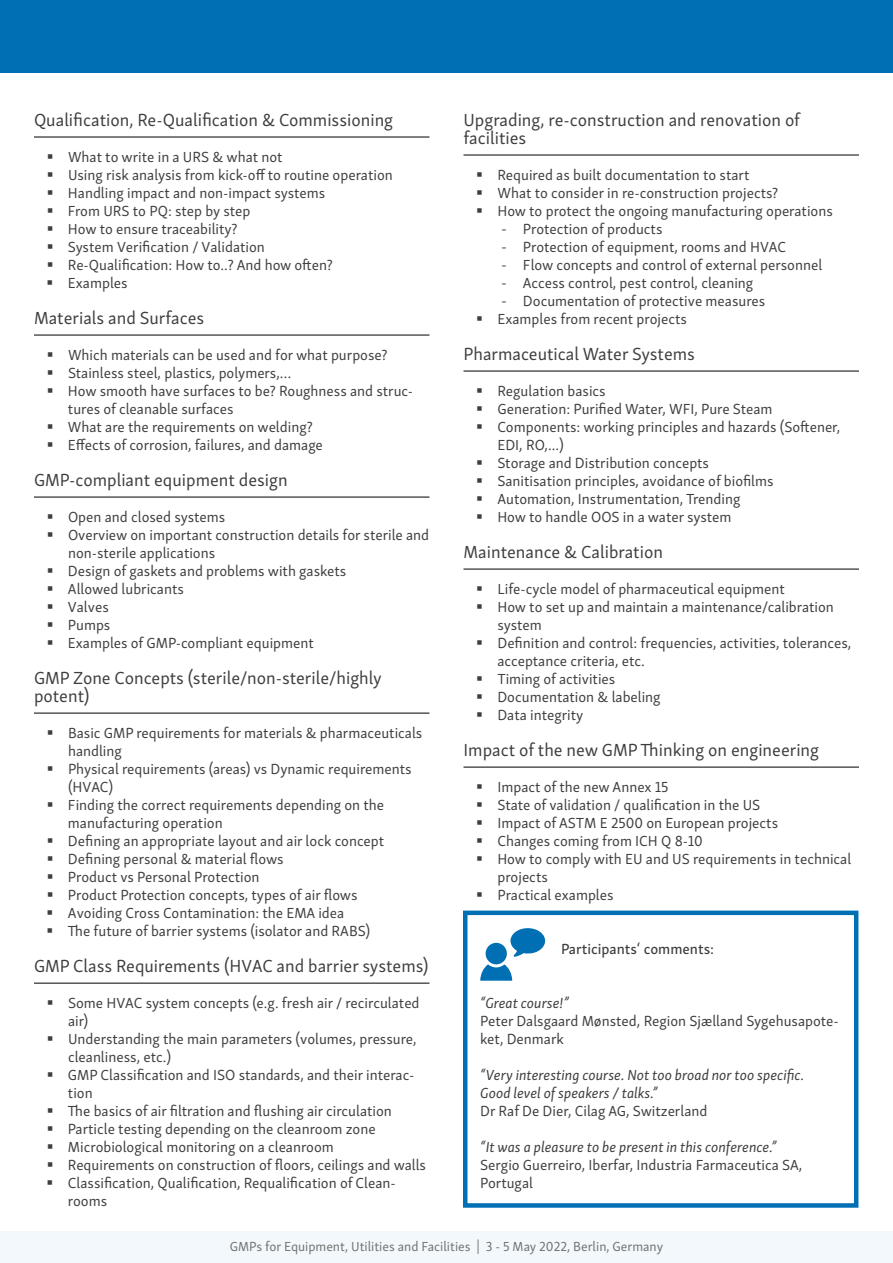
<style>
.page{position:relative;width:893px;height:1263px;background:#fff}
.page>*{position:absolute;margin:0;border:0;box-sizing:border-box;transform-origin:0 0}
.t1{font:18px/18px "Skolar Sans Latn";color:#3e3d40}
.t2{font:15px/18px "Skolar Sans Latn";color:#3e3d40}
.t3{font:italic 15px/18px "Skolar Sans Latn";color:#3e3d40}
.t4{font:15px "Skolar Sans Latn Me";color:#3e3d40}
.t5{font:13.5px "Skolar Sans Latn";color:#707172}
.s1{font-family:"Myriad Pro"}
</style>
<div class="page">
<div style="left:0;top:0;width:893px;height:72px;background:#006fb4"></div>
<hr style="left:34px;top:137px;width:395px;height:1px;background:#000">
<hr style="left:34px;top:335px;width:395px;height:1px;background:#000">
<hr style="left:34px;top:497px;width:395px;height:1px;background:#000">
<hr style="left:34px;top:713px;width:395px;height:1px;background:#000">
<hr style="left:34px;top:983px;width:395px;height:1px;background:#000">
<hr style="left:463px;top:155px;width:396px;height:1px;background:#000">
<hr style="left:463px;top:371px;width:396px;height:1px;background:#000">
<hr style="left:463px;top:569px;width:396px;height:1px;background:#000">
<hr style="left:463px;top:767px;width:396px;height:1px;background:#000">
<div style="left:0;top:1231px;width:893px;height:32px;background:#f2f8fb"></div>
<svg style="left:510px;top:928px;width:36px;height:29px"></svg>
<div style="left:486px;top:943px;width:21px;height:21px;background:#006fb4;border-radius:50%"></div>
<svg style="left:480px;top:964px;width:32px;height:17px"></svg>
<div style="left:463px;top:910px;width:395px;height:298px;border:4px solid #006fb4"></div>
<p class="t1" style="left:34px;top:109px;width:361px">Qualification, Re-Qualification &amp; Commissioning</p>
<p class="t2" style="left:68px;top:147px;width:326px">What to write in a URS &amp; what not<br>Using risk analysis from kick-off to routine operation Handling impact and non-impact systems<br>From URS to PQ: step by step<br>How to ensure traceability?<br>System Verification / Validation<br>Re-Qualification: How to..? And how often?<br>Examples</p>
<p class="t1" style="left:34px;top:307px;width:172px">Materials and Surfaces</p>
<p class="t2" style="left:68px;top:345px;width:347px">Which materials can be used and for what purpose?<br>Stainless steel, plastics, polymers,…<br>How smooth have surfaces to be? Roughness and struc&shy;tures of cleanable surfaces<br>What are the requirements on welding?<br>Effects of corrosion, failures, and damage</p>
<p class="t1" style="left:34px;top:469px;width:255px">GMP-compliant equipment design</p>
<p class="t2" style="left:68px;top:507px;width:363px">Open and closed systems<br>Overview on important construction details for sterile and non-sterile applications<br>Design of gaskets and problems with gaskets<br>Allowed lubricants<br>Valves<br>Pumps<br>Examples of GMP-compliant equipment</p>
<p class="t1" style="left:34px;top:667px;width:349px">GMP Zone Concepts (sterile/non-sterile/highly potent)</p>
<p class="t2" style="left:68px;top:723px;width:356px">Basic GMP requirements for materials &amp; pharmaceuticals handling<br>Physical requirements (areas) vs Dynamic requirements (HVAC)<br>Finding the correct requirements depending on the manufacturing operation<br>Defining an appropriate layout and air lock concept Defining personal &amp; material flows<br>Product vs Personal Protection<br>Product Protection concepts, types of air flows<br>Avoiding Cross Contamination: the EMA idea<br>The future of barrier systems (isolator and RABS)</p>
<p class="t1" style="left:34px;top:955px;width:396px">GMP Class Requirements (HVAC and barrier systems)</p>
<p class="t2" style="left:68px;top:993px;width:360px">Some HVAC system concepts (e.g. fresh air / recirculated air)<br>Understanding the main parameters (volumes, pressure, cleanliness, etc.)<br>GMP Classification and ISO standards, and their interac&shy;tion<br>The basics of air filtration and flushing air circulation Particle testing depending on the cleanroom zone Microbiological monitoring on a cleanroom<br>Requirements on construction of floors, ceilings and walls Classification, Qualification, Requalification of Clean&shy;rooms</p>
<p class="t1" style="left:463px;top:109px;width:338px">Upgrading, re-construction and renovation of facilities</p>
<p class="t2" style="left:497px;top:165px;width:337px">Required as built documentation to start<br>What to consider in re-construction projects?<br>How to protect the ongoing manufacturing operations</p>
<p class="t2" style="left:502px;top:219px;width:162px"><span class="s1">-</span> Protection of products</p>
<p class="t2" style="left:502px;top:237px;width:286px"><span class="s1">-</span> Protection of equipment, rooms and HVAC</p>
<p class="t2" style="left:502px;top:255px;width:322px"><span class="s1">-</span> Flow concepts and control of external personnel</p>
<p class="t2" style="left:502px;top:273px;width:253px"><span class="s1">-</span> Access control, pest control, cleaning</p>
<p class="t2" style="left:497px;top:291px;width:269px"><span class="s1">-</span> Documentation of protective measures<br>Examples from recent projects</p>
<p class="t1" style="left:463px;top:343px;width:233px">Pharmaceutical Water Systems</p>
<p class="t2" style="left:497px;top:381px;width:345px">Regulation basics<br>Generation: Purified Water, WFI, Pure Steam Components: working principles and hazards (Softener, EDI, RO,...)<br>Storage and Distribution concepts<br>Sanitisation principles, avoidance of biofilms Automation, Instrumentation, Trending<br>How to handle OOS in a water system</p>
<p class="t1" style="left:463px;top:541px;width:201px">Maintenance &amp; Calibration</p>
<p class="t2" style="left:497px;top:579px;width:355px">Life-cycle model of pharmaceutical equipment<br>How to set up and maintain a maintenance/calibration system<br>Definition and control: frequencies, activities, tolerances, acceptance criteria, etc.<br>Timing of activities<br>Documentation &amp; labeling<br>Data integrity</p>
<p class="t1" style="left:463px;top:739px;width:357px">Impact of the new GMP Thinking on engineering</p>
<p class="t2" style="left:497px;top:777px;width:355px">Impact of the new Annex 15<br>State of validation / qualification in the US<br>Impact of ASTM E 2500 on European projects<br>Changes coming from ICH Q 8-10<br>How to comply with EU and US requirements in technical projects<br>Practical examples</p>
<p class="t4" style="left:561px;top:937px;width:155px">Participants‘ comments:</p>
<p class="t3" style="left:480px;top:993px;width:90px">“Great course!”</p>
<p class="t2" style="left:480px;top:1011px;width:360px">Peter Dalsgaard Mønsted, Region Sjælland Sygehusapote&shy;ket, Denmark</p>
<p class="t3" style="left:480px;top:1065px;width:325px">“Very interesting course. Not too broad nor too specific.<br>Good level of speakers / talks.”</p>
<p class="t2" style="left:480px;top:1101px;width:229px">Dr Raf De Dier, Cilag AG, Switzerland</p>
<p class="t3" style="left:480px;top:1137px;width:298px">“It was a pleasure to be present in this conference.”</p>
<p class="t2" style="left:480px;top:1155px;width:324px">Sergio Guerreiro, Iberfar, Industria Farmaceutica SA,<br>Portugal</p>
<p class="t5" style="left:230px;top:1236px;width:435px">GMPs for Equipment, Utilities and Facilities | 3 - 5 May 2022, Berlin, Germany</p>
</div>
